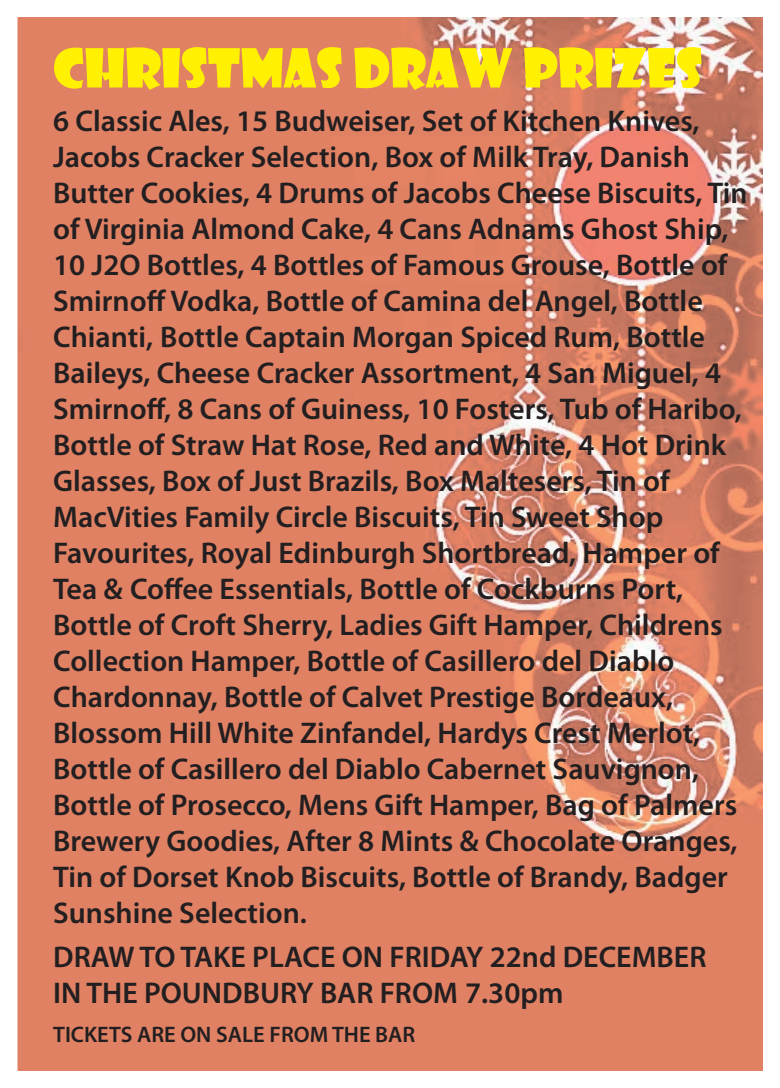
<style>
.page{position:relative;width:780px;height:1088px;background:#fff}
.page>*{position:absolute;margin:0;border:0;box-sizing:border-box;transform-origin:0 0}
.t1{font:52.5px "Showcard Gothic";color:#fff101}
.t2{font:600 30px/36px "Myriad Pro";color:#231f20}
.t3{font:600 22.5px "Myriad Pro";color:#231f20}
</style>
<div class="page">
<img style="left:18px;top:18px;width:744px;height:1052px">
<h1 class="t1" style="left:53px;top:39px;width:650px">CHRISTMAS DRAW PRIZES</h1>
<p class="t2" style="left:53px;top:105px;width:696px">6 Classic Ales, 15 Budweiser, Set of Kitchen Knives, Jacobs Cracker Selection, Box of Milk Tray, Danish Butter Cookies, 4 Drums of Jacobs Cheese Biscuits, Tin of Virginia Almond Cake, 4 Cans Adnams Ghost Ship, 10 J2O Bottles, 4 Bottles of Famous Grouse, Bottle of Smirnoff Vodka, Bottle of Camina del Angel, Bottle Chianti, Bottle Captain Morgan Spiced Rum, Bottle Baileys, Cheese Cracker Assortment, 4 San Miguel, 4<br>Smirnoff, 8 Cans of Guiness, 10 Fosters, Tub of Haribo, Bottle of Straw Hat Rose, Red and White, 4 Hot Drink Glasses, Box of Just Brazils, Box Maltesers, Tin of MacVities Family Circle Biscuits, Tin Sweet Shop Favourites, Royal Edinburgh Shortbread, Hamper of Tea &amp; Coffee Essentials, Bottle of Cockburns Port, Bottle of Croft Sherry, Ladies Gift Hamper, Childrens Collection Hamper, Bottle of Casillero del Diablo Chardonnay, Bottle of Calvet Prestige Bordeaux, Blossom Hill White Zinfandel, Hardys Crest Merlot, Bottle of Casillero del Diablo Cabernet Sauvignon, Bottle of Prosecco, Mens Gift Hamper, Bag of Palmers Brewery Goodies, After 8 Mints &amp; Chocolate Oranges, Tin of Dorset Knob Biscuits, Bottle of Brandy, Badger Sunshine Selection.</p>
<p class="t2" style="left:53px;top:941px;width:654px">DRAW TO TAKE PLACE ON FRIDAY 22nd DECEMBER<br>IN THE POUNDBURY BAR FROM 7.30pm</p>
<p class="t3" style="left:53px;top:1025px;width:363px">TICKETS ARE ON SALE FROM THE BAR</p>
</div>
